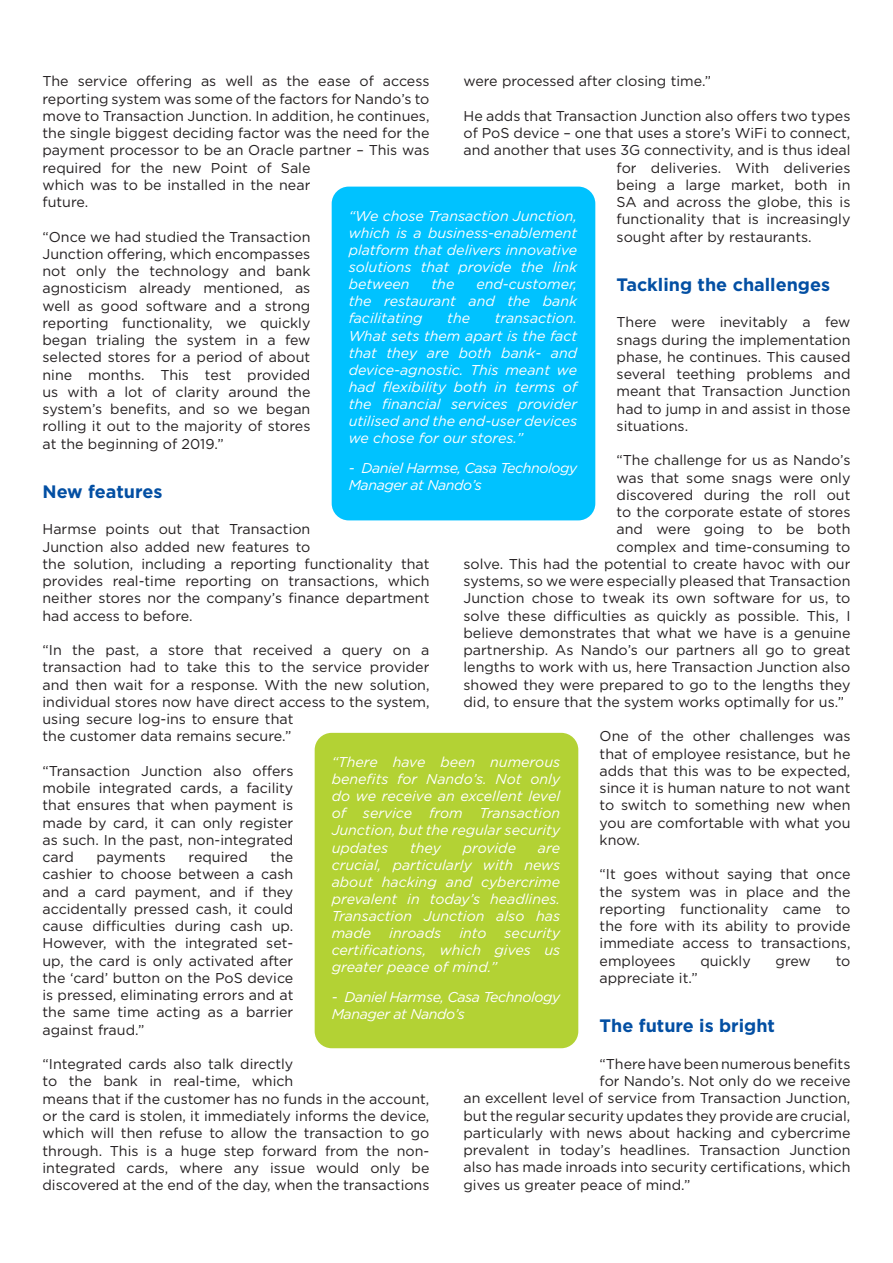
<style>
.page{position:relative;width:893px;height:1263px;background:#fff}
.page>*{position:absolute;margin:0;border:0;box-sizing:border-box;transform-origin:0 0}
.t1{font:700 18px "Gotham";color:#034fa3}
.Body_text_1{font:14.25px/17.2px "Gotham";color:#231f20;text-align:justify}
.t2{font:italic 14.25px/17.1px "Gotham";color:#fff;text-align:justify}
.t3{font:italic 14.25px/17.1px "Gotham";letter-spacing:-.03em;color:#fff}
</style>
<div class="page">
<div style="left:315px;top:733px;width:263px;height:315px;background:#b3d234;border-radius:17px"></div>
<div style="left:332px;top:187px;width:263px;height:333px;background:#00c2ff;border-radius:17px"></div>
<p class="Body_text_1" style="left:43px;top:72px;width:388px;text-align:left">The service offering as well as the ease of access reporting system was some of the factors for Nando’s to move to Transaction Junction. In addition, he continues, the single biggest deciding factor was the need for the payment processor to be an Oracle partner – This was required for the new Point of Sale<br>which was to be installed in the near<br>future.</p>
<p class="Body_text_1" style="left:43px;top:228px;width:269px">“Once we had studied the Transaction Junction offering, which encompasses not only the technology and bank agnosticism already mentioned, as well as good software and a strong reporting functionality, we quickly began trialing the system in a few selected stores for a period of about nine months. This test provided us with a lot of clarity around the system’s benefits, and so we began rolling it out to the majority of stores at the beginning of 2019.”</p>
<p class="t1" style="left:43px;top:479px;width:122px">New features</p>
<p class="Body_text_1" style="left:43px;top:520px;width:388px;text-align:left">Harmse points out that Transaction<br>Junction also added new features to<br>the solution, including a reporting functionality that provides real-time reporting on transactions, which neither stores nor the company’s finance department had access to before.</p>
<p class="Body_text_1" style="left:43px;top:641px;width:388px;text-align:left">“In the past, a store that received a query on a transaction had to take this to the service provider and then wait for a response. With the new solution, individual stores now have direct access to the system, using secure log-ins to ensure that<br>the customer data remains secure.”</p>
<p class="Body_text_1" style="left:43px;top:762px;width:252px">“Transaction Junction also offers mobile integrated cards, a facility that ensures that when payment is made by card, it can only register as such. In the past, non-integrated card</p>
<p class="Body_text_1" style="left:463px;top:72px;width:249px">were processed after closing time.”</p>
<p class="Body_text_1" style="left:463px;top:107px;width:388px">He adds that Transaction Junction also offers two types</p>
<p class="Body_text_1" style="left:463px;top:124px;width:388px">of PoS device – one that uses a store’s WiFi to connect,</p>
<p class="Body_text_1" style="left:463px;top:141px;width:388px">and another that uses 3G connectivity, and is thus ideal</p>
<p class="Body_text_1" style="left:617px;top:159px;width:235px">for deliveries. With deliveries</p>
<p class="Body_text_1" style="left:617px;top:176px;width:235px">being a large market, both in</p>
<p class="Body_text_1" style="left:617px;top:193px;width:235px">SA and across the globe, this is</p>
<p class="Body_text_1" style="left:617px;top:210px;width:235px">functionality that is increasingly</p>
<p class="Body_text_1" style="left:617px;top:228px;width:197px">sought after by restaurants.</p>
<p class="t1" style="left:617px;top:272px;width:215px">Tackling the challenges</p>
<p class="Body_text_1" style="left:617px;top:313px;width:235px">There were inevitably a few snags during the implementation phase, he continues. This caused several teething problems and meant that Transaction Junction had to jump in and assist in those situations.</p>
<p class="Body_text_1" style="left:617px;top:451px;width:235px">“The challenge for us as Nando’s</p>
<p class="Body_text_1" style="left:617px;top:469px;width:235px">was that some snags were only</p>
<p class="Body_text_1" style="left:617px;top:486px;width:235px">discovered during the roll out</p>
<p class="Body_text_1" style="left:617px;top:503px;width:235px">to the corporate estate of stores</p>
<p class="Body_text_1" style="left:617px;top:520px;width:235px">and were going to be both</p>
<p class="Body_text_1" style="left:617px;top:538px;width:235px">complex and time-consuming to</p>
<p class="Body_text_1" style="left:463px;top:555px;width:388px">solve. This had the potential to create havoc with our</p>
<p class="Body_text_1" style="left:463px;top:572px;width:388px">systems, so we were especially pleased that Transaction</p>
<p class="Body_text_1" style="left:463px;top:589px;width:388px">Junction chose to tweak its own software for us, to</p>
<p class="Body_text_1" style="left:463px;top:607px;width:388px">solve these difficulties as quickly as possible. This, I</p>
<p class="Body_text_1" style="left:463px;top:624px;width:388px">believe demonstrates that what we have is a genuine</p>
<p class="Body_text_1" style="left:463px;top:641px;width:388px">partnership. As Nando’s our partners all go to great</p>
<p class="Body_text_1" style="left:463px;top:658px;width:388px">lengths to work with us, here Transaction Junction also</p>
<p class="Body_text_1" style="left:463px;top:676px;width:388px">showed they were prepared to go to the lengths they</p>
<p class="Body_text_1" style="left:463px;top:693px;width:382px">did, to ensure that the system works optimally for us.”</p>
<p class="Body_text_1" style="left:600px;top:727px;width:252px">One of the other challenges was that of employee resistance, but he adds that this was to be expected, since it is human nature to not want to switch to something new when you are comfortable with what you know.</p>
<p class="Body_text_1" style="left:600px;top:865px;width:252px">“It goes without saying that once the system was in place and the reporting functionality came to the fore with its ability to provide immediate access to transactions, employees</p>
<p class="t2" style="left:349px;top:207px;width:230px">“We chose Transaction Junction, which is a business-enablement platform that delivers innovative solutions that provide the link between</p>
<p class="t2" style="left:349px;top:275px;width:230px;text-indent:128px">end-customer, the restaurant and the bank facilitating</p>
<p class="t2" style="left:432px;top:275px;width:24px">the</p>
<p class="t2" style="left:447px;top:310px;width:24px">the</p>
<p class="t2" style="left:349px;top:310px;width:230px;text-indent:146px">transaction.<br>What sets them apart is the fact that they are both bank- and device-agnostic. This meant we had flexibility both in terms of the financial services provider utilised and the end-user devices we chose for our stores.”</p>
<p class="t3" style="left:349px;top:459px;width:230px">- Daniel Harmse, Casa Technology<br>Manager at Nando’s</p>
<p class="t2" style="left:332px;top:753px;width:230px">“There have been numerous benefits for Nando’s. Not only do we receive an excellent level of service from Transaction Junction, but the regular security updates</p>
<p class="t2" style="left:410px;top:839px;width:32px">they</p>
<p class="t2" style="left:463px;top:839px;width:55px">provide</p>
<p class="t2" style="left:332px;top:839px;width:230px;text-indent:206px">are crucial, particularly with news about hacking and cybercrime prevalent in today’s headlines.<br>Transaction Junction also has made</p>
<p class="Body_text_1" style="left:43px;top:848px;width:252px;text-indent:228px">the cashier to choose between a cash and a card payment, and if they accidentally pressed cash, it could cause difficulties during cash up.<br>However, with the integrated set&shy;up, the card is only activated after the ‘card’ button on the PoS device is pressed, eliminating errors and at the same time acting as a barrier against fraud.”</p>
<p class="Body_text_1" style="left:43px;top:1055px;width:388px;text-align:left">“Integrated cards also talk directly<br>to the bank in real-time, which<br>means that if the customer has no funds in the account, or the card is stolen, it immediately informs the device, which will then refuse to allow the transaction to go through. This is a huge step forward from the non&shy;integrated cards, where any issue would only be discovered at the end of the day, when the transactions</p>
<p class="Body_text_1" style="left:96px;top:848px;width:71px">payments</p>
<p class="Body_text_1" style="left:189px;top:848px;width:61px">required</p>
<p class="t2" style="left:389px;top:924px;width:53px">inroads</p>
<p class="t2" style="left:459px;top:924px;width:29px">into</p>
<p class="t2" style="left:332px;top:924px;width:230px;text-indent:173px">security certifications, which gives us greater peace of mind.”</p>
<p class="t3" style="left:332px;top:988px;width:230px">- Daniel Harmse, Casa Technology<br>Manager at Nando’s</p>
<p class="Body_text_1" style="left:700px;top:952px;width:52px">quickly</p>
<p class="Body_text_1" style="left:776px;top:952px;width:37px">grew</p>
<p class="Body_text_1" style="left:836px;top:952px;width:16px">to</p>
<p class="Body_text_1" style="left:600px;top:969px;width:100px">appreciate it.”</p>
<p class="t1" style="left:600px;top:1014px;width:177px">The future is bright</p>
<p class="Body_text_1" style="left:600px;top:1055px;width:252px">“There have been numerous benefits</p>
<p class="Body_text_1" style="left:600px;top:1072px;width:252px">for Nando’s. Not only do we receive</p>
<p class="Body_text_1" style="left:463px;top:1089px;width:388px">an excellent level of service from Transaction Junction,</p>
<p class="Body_text_1" style="left:463px;top:1106px;width:388px">but the regular security updates they provide are crucial,</p>
<p class="Body_text_1" style="left:463px;top:1124px;width:388px">particularly with news about hacking and cybercrime</p>
<p class="Body_text_1" style="left:463px;top:1141px;width:388px">prevalent in today’s headlines. Transaction Junction</p>
<p class="Body_text_1" style="left:463px;top:1158px;width:388px">also has made inroads into security certifications, which</p>
<p class="Body_text_1" style="left:463px;top:1175px;width:228px">gives us greater peace of mind.”</p>
</div>
